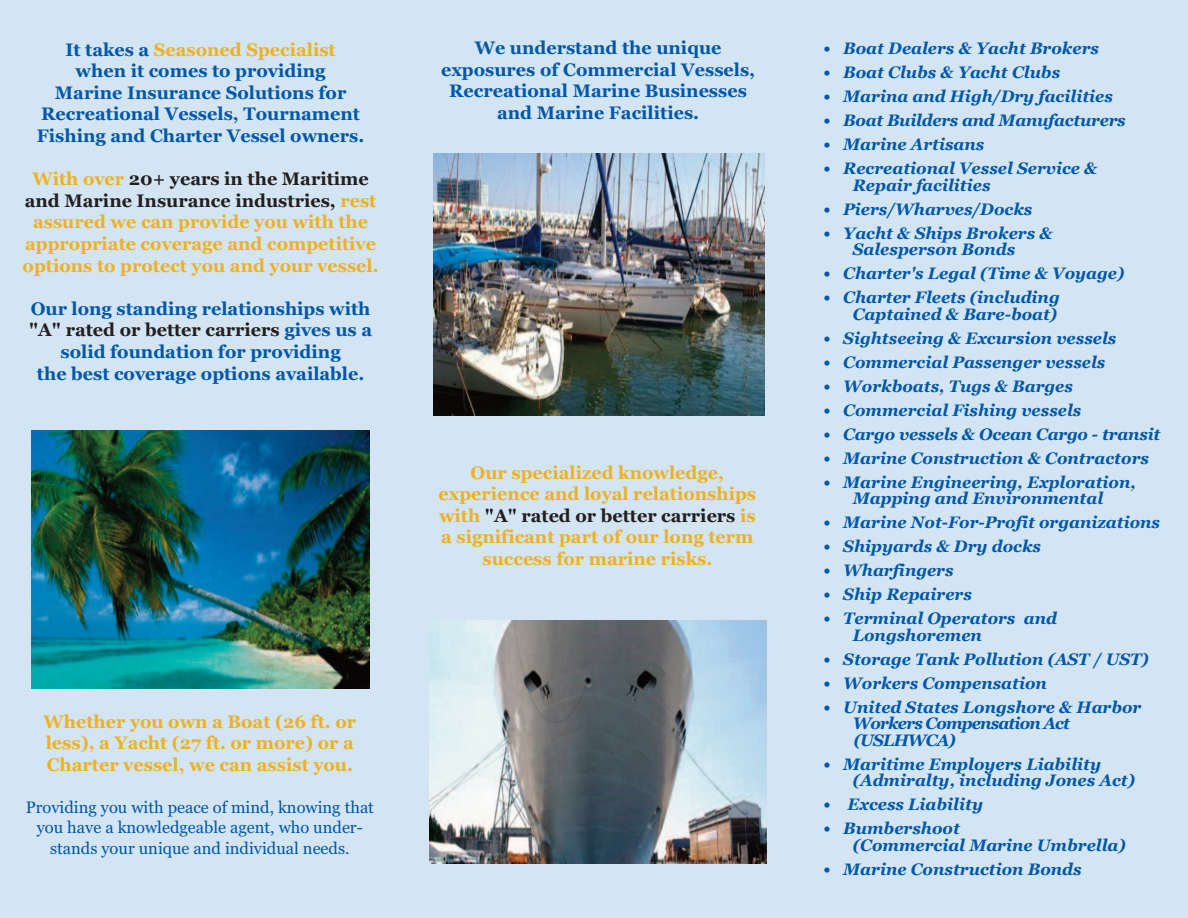
<style>
.page{position:relative;width:1188px;height:918px;background:#d3e5f2}
.page>*{position:absolute;margin:0;border:0;box-sizing:border-box;transform-origin:0 0}
.t1{font:700 18px/21.6px "Georgia";color:#edb123;text-align:center}
.t2{font:700 18px/21.6px "Georgia";color:#0157a8;text-align:center}
.t3{font:italic 700 16.5px/16.5px "Georgia";color:#0157a8}
.t4{font:16.5px/20.4px "Georgia";color:#0157a8;text-align:center}
.t5{font:italic 700 16.5px/16.5px "Georgia";letter-spacing:-.05em;color:#0157a8}
.s1{color:#edb123}
.s2{color:#231f20}
</style>
<div class="page">
<img style="left:32px;top:430px;width:337px;height:259px">
<img style="left:434px;top:153px;width:330px;height:263px">
<img style="left:429px;top:620px;width:337px;height:243px">
<p class="t2" style="left:37px;top:39px;width:329px">It takes a <span class="s1">Seasoned Specialist<br></span>when it comes to providing<br>Marine Insurance Solutions for<br>Recreational Vessels, Tournament<br>Fishing and Charter Vessel owners.</p>
<p class="t1" style="left:23px;top:168px;width:357px">With over <span class="s2">20+ years in the Maritime and Marine Insurance industries,</span> rest assured we can provide you with the appropriate coverage and competitive options to protect you and your vessel.</p>
<p class="t2" style="left:29px;top:298px;width:344px">Our long standing relationships with <span class="s2">"A" rated or better carriers</span> gives us a solid foundation for providing<br>the best coverage options available.</p>
<p class="t1" style="left:44px;top:711px;width:314px;text-align:left">Whether you own a Boat (26 ft. or less), a Yacht (27 ft. or more) or a<br>Charter vessel, we can assist you.</p>
<p class="t4" style="left:26px;top:797px;width:350px">Providing you with peace of mind, knowing that you have a knowledgeable agent, who under&shy;stands your unique and individual needs.</p>
<p class="t2" style="left:441px;top:37px;width:316px">We understand the unique exposures of Commercial Vessels,<br>Recreational Marine Businesses and Marine Facilities.</p>
<p class="t3" style="left:824px;top:41px;width:277px">• Boat Dealers &amp; Yacht Brokers</p>
<p class="t3" style="left:823px;top:65px;width:238px">• Boat Clubs &amp; Yacht Clubs</p>
<p class="t3" style="left:823px;top:89px;width:291px">• Marina and High/Dry facilities</p>
<p class="t3" style="left:823px;top:113px;width:304px">• Boat Builders and Manufacturers</p>
<p class="t3" style="left:824px;top:137px;width:162px">• Marine Artisans</p>
<p class="t3" style="left:853px;top:161px;width:246px;text-indent:-29px">• Recreational Vessel Service &amp;<br>Repair facilities</p>
<p class="t3" style="left:823px;top:201px;width:211px">• Piers/Wharves/Docks</p>
<p class="t3" style="left:823px;top:225px;width:231px;text-align:center">• Yacht &amp; Ships Brokers &amp;<br>Salesperson Bonds</p>
<p class="t3" style="left:823px;top:266px;width:302px">• Charter's Legal (Time &amp; Voyage)</p>
<p class="t3" style="left:823px;top:290px;width:238px;text-align:right">• Charter Fleets (including<br>Captained &amp; Bare-boat)</p>
<p class="t3" style="left:823px;top:330px;width:294px">• Sightseeing &amp; Excursion vessels</p>
<p class="t3" style="left:823px;top:354px;width:283px">• Commercial Passenger vessels</p>
<p class="t3" style="left:823px;top:378px;width:251px">• Workboats, Tugs &amp; Barges</p>
<p class="t3" style="left:823px;top:402px;width:259px">• Commercial Fishing vessels</p>
<p class="t3" style="left:823px;top:426px;width:339px">• Cargo vessels &amp; Ocean Cargo - transit</p>
<p class="t3" style="left:823px;top:450px;width:327px">• Marine Construction &amp; Contractors</p>
<p class="t3" style="left:823px;top:474px;width:314px;text-align:center">• Marine Engineering, Exploration,<br>Mapping and Environmental</p>
<p class="t3" style="left:823px;top:515px;width:338px">• Marine Not-For-Profit organizations</p>
<p class="t3" style="left:823px;top:539px;width:219px">• Shipyards &amp; Dry docks</p>
<p class="t3" style="left:823px;top:563px;width:132px">• Wharfingers</p>
<p class="t3" style="left:823px;top:587px;width:150px">• Ship Repairers</p>
<p class="t3" style="left:853px;top:611px;width:206px;text-indent:-29px">• Terminal Operators and<br>Longshoremen</p>
<p class="t3" style="left:823px;top:651px;width:327px">• Storage Tank Pollution (AST / UST)</p>
<p class="t3" style="left:823px;top:675px;width:225px">• Workers Compensation</p>
<p class="t5" style="left:853px;top:699px;width:290px;text-indent:-29px">• United States Longshore &amp; Harbor<br>Workers Compensation Act (USLHWCA)</p>
<p class="t3" style="left:853px;top:756px;width:284px;text-indent:-29px">• Maritime Employers Liability (Admiralty, including Jones Act)</p>
<p class="t3" style="left:823px;top:797px;width:161px">• Excess Liability</p>
<p class="t3" style="left:853px;top:821px;width:275px;text-indent:-29px">• Bumbershoot<br>(Commercial Marine Umbrella)</p>
<p class="t3" style="left:823px;top:861px;width:260px">• Marine Construction Bonds</p>
<p class="t1" style="left:439px;top:462px;width:319px">Our specialized knowledge, experience and loyal relationships with <span class="s2">"A" rated or better carriers</span> is a significant part of our long term success for marine risks.</p>
</div>
